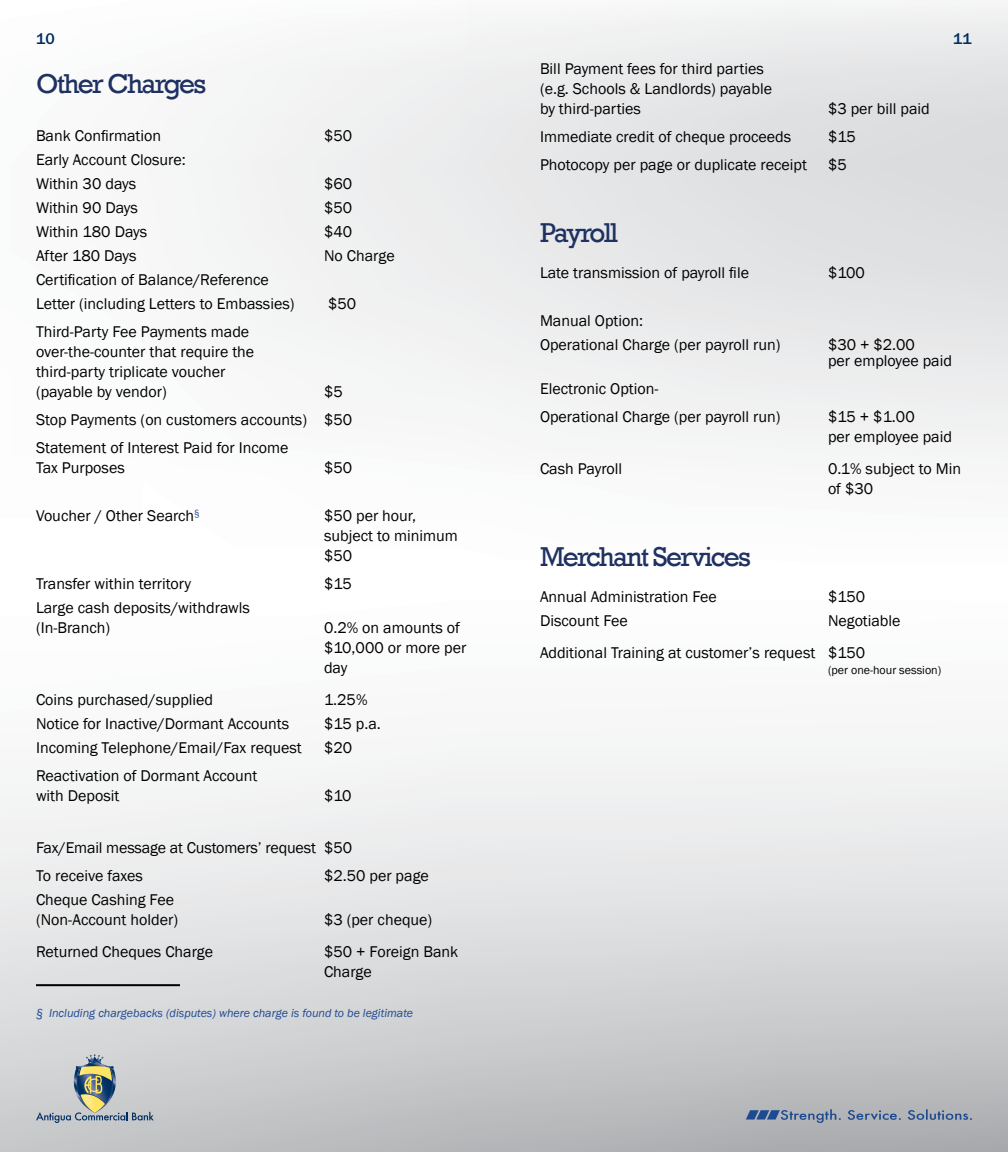
<style>
.page{position:relative;width:1008px;height:1152px;background:#fff}
.page>*{position:absolute;margin:0;border:0;box-sizing:border-box;transform-origin:0 0}
.t1{font:28px "Rockwell";letter-spacing:-.06em;color:#1e3160}
.t2{font:16px/20px "Franklin Gothic";color:#000}
.t3{font:500 16px "ITC Franklin Gothic Std";color:#002d62}
.t4{font:italic 12px "Franklin Gothic";color:#1e4a91}
.t5{font:12px "Franklin Gothic";color:#000}
</style>
<div class="page">
<svg style="left:746px;top:1109px;width:226px;height:14px;background:#8c98ac"></svg>
<svg style="left:36px;top:1054px;width:118px;height:69px;background:#b4b9b8"></svg>
<hr style="left:36px;top:984px;width:144px;height:2px;background:#000">
<p class="t3" style="left:36px;top:30px;width:20px">10</p>
<p class="t3" style="left:953px;top:30px;width:20px">11</p>
<h1 class="t1" style="left:36px;top:67px;width:172px">Other Charges</h1>
<p class="t2" style="left:36px;top:126px;width:127px">Bank Confirmation</p>
<p class="t2" style="left:324px;top:126px;width:30px">$50</p>
<p class="t2" style="left:36px;top:148px;width:151px;line-height:24px">Early Account Closure:<br>Within 30 days</p>
<p class="t2" style="left:540px;top:59px;width:234px">Bill Payment fees for third parties (e.g. Schools &amp; Landlords) payable by third-parties</p>
<p class="t2" style="left:828px;top:99px;width:103px">$3 per bill paid</p>
<p class="t2" style="left:540px;top:127px;width:253px">Immediate credit of cheque proceeds</p>
<p class="t2" style="left:828px;top:127px;width:29px">$15</p>
<p class="t2" style="left:540px;top:155px;width:269px">Photocopy per page or duplicate receipt</p>
<p class="t2" style="left:828px;top:155px;width:20px">$5</p>
<p class="t2" style="left:324px;top:174px;width:30px">$60</p>
<p class="t2" style="left:36px;top:198px;width:103px">Within 90 Days</p>
<p class="t2" style="left:324px;top:198px;width:30px">$50</p>
<p class="t2" style="left:36px;top:222px;width:113px">Within 180 Days</p>
<p class="t2" style="left:324px;top:222px;width:30px">$40</p>
<p class="t2" style="left:36px;top:246px;width:102px">After 180 Days</p>
<p class="t2" style="left:324px;top:246px;width:72px">No Charge</p>
<p class="t2" style="left:36px;top:268px;width:260px;line-height:24px">Certification of Balance/Reference<br>Letter (including Letters to Embassies)</p>
<p class="t2" style="left:328px;top:294px;width:30px">$50</p>
<p class="t2" style="left:36px;top:322px;width:220px">Third-Party Fee Payments made over-the-counter that require the third-party triplicate voucher (payable by vendor)</p>
<p class="t2" style="left:36px;top:378px;width:318px;line-height:28px;text-indent:288px">$5<br>Stop Payments (on customers accounts) $50<br>Statement of Interest Paid for Income</p>
<p class="t2" style="left:36px;top:458px;width:90px">Tax Purposes</p>
<p class="t2" style="left:324px;top:458px;width:30px">$50</p>
<p class="t2" style="left:36px;top:506px;width:165px">Voucher / Other Search<sup>§</sup></p>
<p class="t2" style="left:324px;top:506px;width:135px">$50 per hour, subject to minimum $50</p>
<p class="t2" style="left:36px;top:574px;width:157px">Transfer within territory</p>
<p class="t2" style="left:324px;top:574px;width:29px">$15</p>
<p class="t2" style="left:36px;top:598px;width:215px">Large cash deposits/withdrawls (In-Branch)</p>
<p class="t2" style="left:324px;top:618px;width:144px">0.2% on amounts of $10,000 or more per day</p>
<p class="t2" style="left:36px;top:690px;width:179px">Coins purchased/supplied</p>
<p class="t2" style="left:324px;top:690px;width:45px">1.25%</p>
<p class="t2" style="left:36px;top:714px;width:255px">Notice for Inactive/Dormant Accounts</p>
<p class="t2" style="left:324px;top:714px;width:58px">$15 p.a.</p>
<p class="t2" style="left:36px;top:738px;width:267px">Incoming Telephone/Email/Fax request</p>
<p class="t2" style="left:324px;top:738px;width:30px">$20</p>
<p class="t2" style="left:36px;top:766px;width:223px">Reactivation of Dormant Account with Deposit</p>
<p class="t2" style="left:324px;top:786px;width:29px">$10</p>
<p class="t2" style="left:36px;top:834px;width:318px;line-height:28px">Fax/Email message at Customers’ request $50<br>To receive faxes</p>
<p class="t2" style="left:324px;top:866px;width:106px">$2.50 per page</p>
<p class="t2" style="left:36px;top:890px;width:144px">Cheque Cashing Fee (Non-Account holder)</p>
<p class="t2" style="left:324px;top:910px;width:110px">$3 (per cheque)</p>
<p class="t2" style="left:36px;top:942px;width:179px">Returned Cheques Charge</p>
<p class="t2" style="left:324px;top:942px;width:136px">$50 + Foreign Bank<br>Charge</p>
<p class="t4" style="left:36px;top:1006px;width:379px">§ Including chargebacks (disputes) where charge is found to be legitimate</p>
<h1 class="t1" style="left:540px;top:217px;width:80px">Payroll</h1>
<p class="t2" style="left:540px;top:263px;width:211px">Late transmission of payroll file</p>
<p class="t2" style="left:828px;top:263px;width:39px">$100</p>
<p class="t2" style="left:540px;top:309px;width:242px;line-height:24px">Manual Option:<br>Operational Charge (per payroll run)</p>
<p class="t2" style="left:828px;top:337px;width:126px;line-height:16px">$30 + $2.00<br>per employee paid</p>
<p class="t2" style="left:540px;top:375px;width:242px;line-height:28px">Electronic Option-<br>Operational Charge (per payroll run)</p>
<p class="t2" style="left:828px;top:407px;width:126px">$15 + $1.00<br>per employee paid</p>
<p class="t2" style="left:540px;top:459px;width:84px">Cash Payroll</p>
<p class="t2" style="left:828px;top:459px;width:135px">0.1% subject to Min of $30</p>
<h1 class="t1" style="left:540px;top:541px;width:213px">Merchant Services</h1>
<p class="t2" style="left:540px;top:587px;width:178px">Annual Administration Fee</p>
<p class="t2" style="left:828px;top:587px;width:39px">$150</p>
<p class="t2" style="left:540px;top:611px;width:89px">Discount Fee</p>
<p class="t2" style="left:540px;top:605px;width:362px;line-height:32px;text-indent:288px">Negotiable<br>Additional Training at customer’s request $150</p>
<p class="t5" style="left:828px;top:663px;width:115px">(per one-hour session)</p>
</div>
